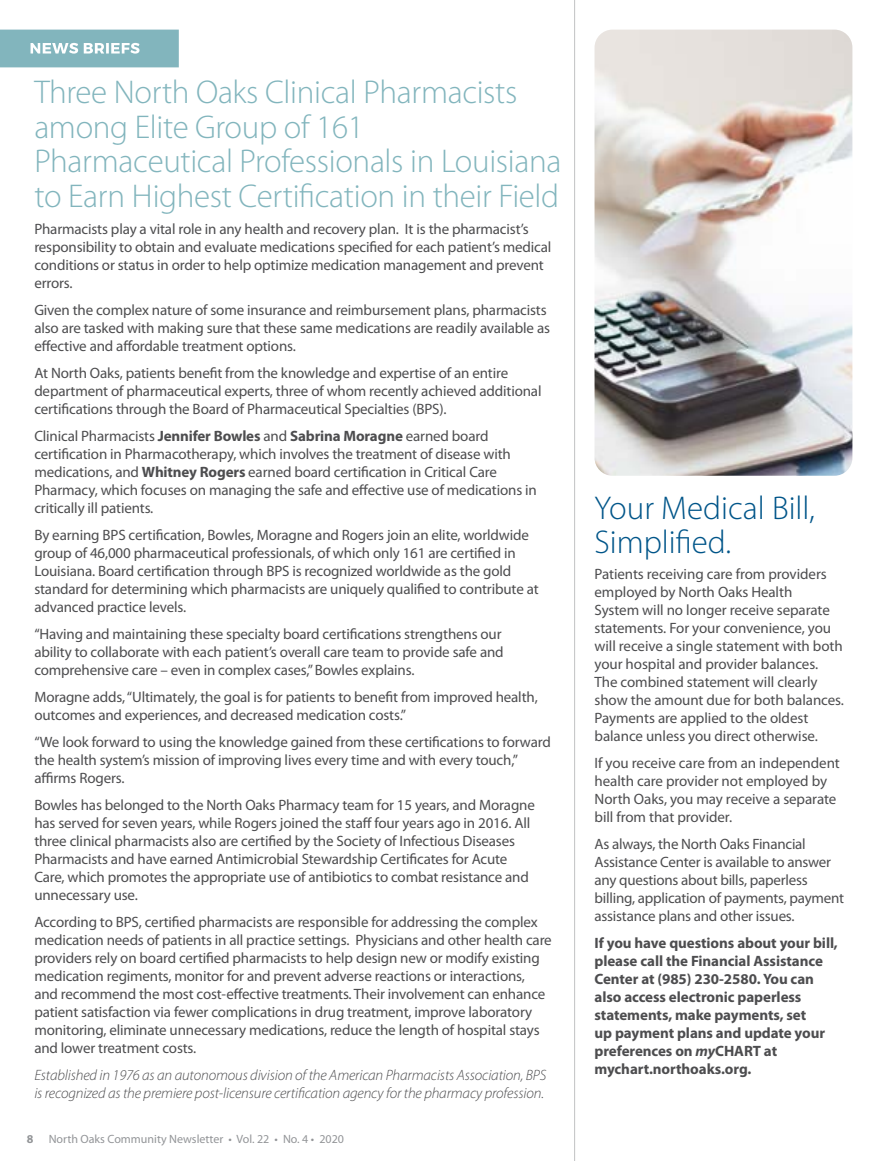
<style>
.page{position:relative;width:891px;height:1161px;background:#fff}
.page>*{position:absolute;margin:0;border:0;box-sizing:border-box;transform-origin:0 0}
.t1{font:300 33px/34.5px "Myriad Pro";letter-spacing:-.01em;color:#82b5bd}
.t2{font:300 33px/34.5px "Myriad Pro";color:#005589}
.t3{font:15px/18px "Myriad Pro";letter-spacing:-.01em;color:#4d4d4f}
.t4{font:700 15px/18px "Myriad Pro";letter-spacing:-.005em;color:#4d4d4f}
.t5{font:italic 300 15px/18px "Myriad Pro";letter-spacing:-.01em;color:#4d4d4f}
.t6{font:12px "Myriad Pro";color:#939598}
.t7{font:700 12px "Myriad Pro";color:#939598}
.s1{font-weight:700}
.s2{font-style:italic}
</style>
<div class="page">
<svg style="left:0;top:30px;width:179px;height:37px;background:#8ebcc3"></svg>
<hr style="left:574px;top:0;width:1px;height:1161px;background:#808285">
<img style="left:595px;top:30px;width:257px;height:446px">
<h1 class="t1" style="left:34px;top:76px;width:529px">Three North Oaks Clinical Pharmacists among Elite Group of 161<br>Pharmaceutical Professionals in Louisiana to Earn Highest Certification in their Field</h1>
<p class="t3" style="left:34px;top:220px;width:519px">Pharmacists play a vital role in any health and recovery plan. It is the pharmacist’s responsibility to obtain and evaluate medications specified for each patient’s medical conditions or status in order to help optimize medication management and prevent errors.</p>
<p class="t3" style="left:34px;top:301px;width:517px">Given the complex nature of some insurance and reimbursement plans, pharmacists also are tasked with making sure that these same medications are readily available as effective and affordable treatment options.</p>
<p class="t3" style="left:34px;top:364px;width:509px">At North Oaks, patients benefit from the knowledge and expertise of an entire department of pharmaceutical experts, three of whom recently achieved additional certifications through the Board of Pharmaceutical Specialties (BPS).</p>
<p class="t3" style="left:34px;top:427px;width:504px">Clinical Pharmacists <span class="s1">Jennifer Bowles</span> and <span class="s1">Sabrina Moragne</span> earned board certification in Pharmacotherapy, which involves the treatment of disease with medications, and <span class="s1">Whitney Rogers</span> earned board certification in Critical Care Pharmacy, which focuses on managing the safe and effective use of medications in critically ill patients.</p>
<p class="t3" style="left:34px;top:526px;width:506px">By earning BPS certification, Bowles, Moragne and Rogers join an elite, worldwide group of 46,000 pharmaceutical professionals, of which only 161 are certified in Louisiana. Board certification through BPS is recognized worldwide as the gold standard for determining which pharmacists are uniquely qualified to contribute at advanced practice levels.</p>
<p class="t3" style="left:34px;top:625px;width:471px">“Having and maintaining these specialty board certifications strengthens our ability to collaborate with each patient’s overall care team to provide safe and comprehensive care – even in complex cases,” Bowles explains.</p>
<p class="t3" style="left:34px;top:688px;width:505px">Moragne adds, “Ultimately, the goal is for patients to benefit from improved health, outcomes and experiences, and decreased medication costs.”</p>
<p class="t3" style="left:34px;top:733px;width:518px">“We look forward to using the knowledge gained from these certifications to forward the health system’s mission of improving lives every time and with every touch,” affirms Rogers.</p>
<p class="t3" style="left:34px;top:796px;width:502px">Bowles has belonged to the North Oaks Pharmacy team for 15 years, and Moragne has served for seven years, while Rogers joined the staff four years ago in 2016. All three clinical pharmacists also are certified by the Society of Infectious Diseases Pharmacists and have earned Antimicrobial Stewardship Certificates for Acute Care, which promotes the appropriate use of antibiotics to combat resistance and unnecessary use.</p>
<p class="t3" style="left:34px;top:913px;width:519px">According to BPS, certified pharmacists are responsible for addressing the complex medication needs of patients in all practice settings. Physicians and other health care providers rely on board certified pharmacists to help design new or modify existing medication regiments, monitor for and prevent adverse reactions or interactions, and recommend the most cost-effective treatments. Their involvement can enhance patient satisfaction via fewer complications in drug treatment, improve laboratory monitoring, eliminate unnecessary medications, reduce the length of hospital stays and lower treatment costs.</p>
<p class="t5" style="left:34px;top:1066px;width:514px">Established in 1976 as an autonomous division of the American Pharmacists Association, BPS is recognized as the premiere post-licensure certification agency for the pharmacy profession.</p>
<p class="t7" style="left:27px;top:1133px;width:8px">8</p>
<p class="t6" style="left:49px;top:1133px;width:297px">North Oaks Community Newsletter • Vol. 22 • No. 4 • 2020</p>
<h1 class="t2" style="left:595px;top:491px;width:222px">Your Medical Bill,<br>Simplified.</h1>
<p class="t3" style="left:595px;top:565px;width:251px">Patients receiving care from providers employed by North Oaks Health<br>System will no longer receive separate statements. For your convenience, you will receive a single statement with both your hospital and provider balances.<br>The combined statement will clearly show the amount due for both balances.<br>Payments are applied to the oldest balance unless you direct otherwise.</p>
<p class="t3" style="left:595px;top:754px;width:247px">If you receive care from an independent health care provider not employed by North Oaks, you may receive a separate bill from that provider.</p>
<p class="t3" style="left:595px;top:835px;width:251px">As always, the North Oaks Financial Assistance Center is available to answer any questions about bills, paperless billing, application of payments, payment assistance plans and other issues.</p>
<p class="t4" style="left:595px;top:934px;width:245px">If you have questions about your bill, please call the Financial Assistance<br>Center at (985) 230-2580. You can also access electronic paperless statements, make payments, set<br>up payment plans and update your preferences on <span class="s2">my</span>CHART at mychart.northoaks.org.</p>
</div>
